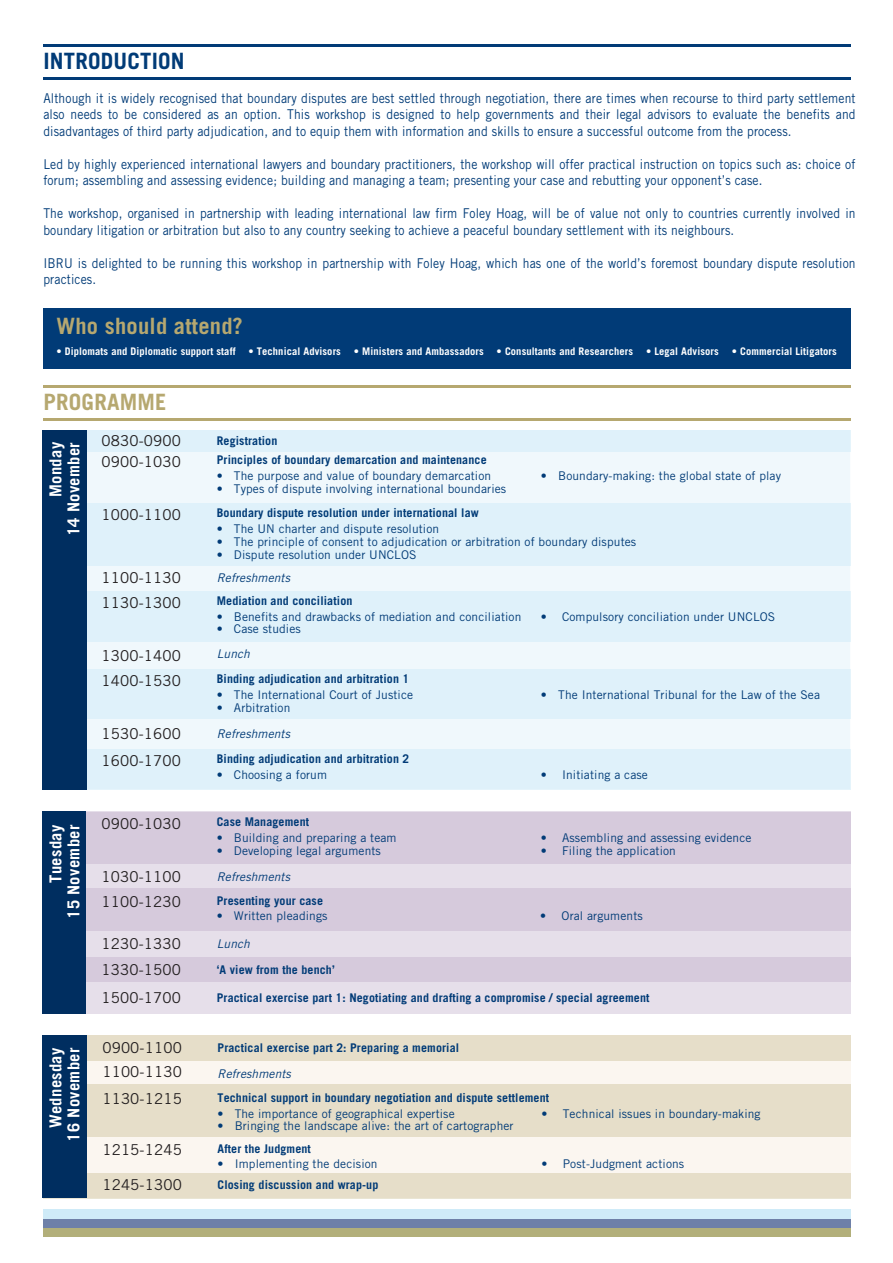
<style>
.page{position:relative;width:893px;height:1263px;background:#fff}
.page>*{position:absolute;margin:0;border:0;box-sizing:border-box;transform-origin:0 0}
.t1{font:700 22.5px "Trade Gothic";letter-spacing:.01em;color:#b6a870}
.t2{font:700 22.5px "Trade Gothic";letter-spacing:.01em;color:#013b77}
.t3{font:700 16.5px/18px "Trade Gothic";letter-spacing:.02em;color:#fff;text-align:right}
.t4{font:15px/28px "Trade Gothic";letter-spacing:.01em;color:#231f20}
.t5{font:13.5px/16.5px "Trade Gothic";letter-spacing:.01em;color:#013b77;scale:.9 1}
.t6{font:12px "Trade Gothic";letter-spacing:.01em;color:#013b77}
.t7{font:700 12px "Trade Gothic";letter-spacing:.01em;color:#013b77}
.t8{font:italic 12px "Trade Gothic";letter-spacing:.01em;color:#013b77}
.t9{font:700 10.5px "Trade Gothic";letter-spacing:.01em;color:#fff}
</style>
<div class="page">
<div style="left:44px;top:1036px;width:807px;height:162px;background:#fbf6f0"></div>
<div style="left:43px;top:812px;width:807px;height:202px;background:#e6dfea"></div>
<div style="left:43px;top:430px;width:807px;height:359px;background:#f0f8fc"></div>
<hr style="left:43px;top:77px;width:808px;height:3px;background:#013b77">
<hr style="left:43px;top:44px;width:808px;height:2px;background:#013b77">
<hr style="left:43px;top:385px;width:808px;height:2px;background:#b6a870">
<hr style="left:43px;top:418px;width:808px;height:2px;background:#b6a870">
<div style="left:43px;top:1227px;width:808px;height:9px;background:#b2af7a"></div>
<div style="left:43px;top:1218px;width:808px;height:9px;background:#6e80a8"></div>
<div style="left:43px;top:1209px;width:808px;height:9px;background:#cfebf8"></div>
<div style="left:43px;top:430px;width:807px;height:21px;background:#dff1fa"></div>
<div style="left:43px;top:503px;width:807px;height:62px;background:#dff1fa"></div>
<div style="left:43px;top:591px;width:807px;height:51px;background:#dff1fa"></div>
<div style="left:43px;top:669px;width:807px;height:50px;background:#dff1fa"></div>
<div style="left:43px;top:749px;width:807px;height:40px;background:#dff1fa"></div>
<div style="left:44px;top:1036px;width:807px;height:25px;background:#e6dec9"></div>
<div style="left:44px;top:1173px;width:807px;height:25px;background:#e6dec9"></div>
<div style="left:44px;top:1084px;width:807px;height:52px;background:#e6dec9"></div>
<div style="left:43px;top:308px;width:808px;height:60px;background:#013b77"></div>
<div style="left:43px;top:888px;width:807px;height:42px;background:#d6cadc"></div>
<div style="left:43px;top:957px;width:807px;height:25px;background:#d6cadc"></div>
<div style="left:43px;top:812px;width:807px;height:51px;background:#d6cadc"></div>
<div style="left:42px;top:430px;width:45px;height:359px;background:#002e60"></div>
<div style="left:42px;top:812px;width:43px;height:202px;background:#002e60"></div>
<div style="left:42px;top:1036px;width:45px;height:162px;background:#002e60"></div>
<h1 class="t2" style="left:43px;top:47px;width:143px">INTRODUCTION</h1>
<p class="t5" style="left:43px;top:89px;width:904px;text-align:justify">Although it is widely recognised that boundary disputes are best settled through negotiation, there are times when recourse to third party settlement also needs to be considered as an option. This workshop is designed to help governments and their legal advisors to evaluate the benefits and disadvantages of third party adjudication, and to equip them with information and skills to ensure a successful outcome from the process.</p>
<p class="t5" style="left:43px;top:155px;width:904px">Led by highly experienced international lawyers and boundary practitioners, the workshop will offer practical instruction on topics such as: choice of forum; assembling and assessing evidence; building and managing a team; presenting your case and rebutting your opponent’s case.</p>
<p class="t5" style="left:43px;top:205px;width:904px">The workshop, organised in partnership with leading international law firm Foley Hoag, will be of value not only to countries currently involved in boundary litigation or arbitration but also to any country seeking to achieve a peaceful boundary settlement with its neighbours.</p>
<p class="t5" style="left:43px;top:254px;width:904px">IBRU is delighted to be running this workshop in partnership with Foley Hoag, which has one of the world’s foremost boundary dispute resolution practices.</p>
<h1 class="t1" style="left:56px;top:312px;width:188px">Who should attend?</h1>
<p class="t9" style="left:56px;top:344px;width:782px">• Diplomats and Diplomatic support staff • Technical Advisors • Ministers and Ambassadors • Consultants and Researchers • Legal Advisors • Commercial Litigators</p>
<h1 class="t1" style="left:43px;top:388px;width:125px">PROGRAMME</h1>
<p class="t3" style="left:46px;top:536px;width:96px;rotate:-90deg">Monday<br>14 November</p>
<p class="t3" style="left:46px;top:919px;width:96px;rotate:-90deg">Tuesday<br>15 November</p>
<p class="t3" style="left:46px;top:1142px;width:96px;rotate:-90deg">Wednesday<br>16 November</p>
<p class="t4" style="left:102px;top:426px;width:81px">0830-0900</p>
<p class="t7" style="left:217px;top:433px;width:62px">Registration</p>
<p class="t4" style="left:102px;top:447px;width:81px">0900-1030</p>
<p class="t7" style="left:217px;top:453px;width:271px">Principles of boundary demarcation and maintenance</p>
<p class="t6" style="left:217px;top:469px;width:276px">• The purpose and value of boundary demarcation</p>
<p class="t6" style="left:541px;top:469px;width:242px">• Boundary-making: the global state of play</p>
<p class="t6" style="left:217px;top:481px;width:291px">• Types of dispute involving international boundaries</p>
<p class="t7" style="left:217px;top:506px;width:264px">Boundary dispute resolution under international law</p>
<p class="t6" style="left:217px;top:521px;width:224px">• The UN charter and dispute resolution</p>
<p class="t6" style="left:217px;top:534px;width:421px">• The principle of consent to adjudication or arbitration of boundary disputes</p>
<p class="t6" style="left:217px;top:547px;width:201px">• Dispute resolution under UNCLOS</p>
<p class="t4" style="left:102px;top:500px;width:81px">1000-1100</p>
<p class="t4" style="left:102px;top:563px;width:81px">1100-1130</p>
<p class="t8" style="left:217px;top:571px;width:75px">Refreshments</p>
<p class="t4" style="left:102px;top:588px;width:81px">1130-1300</p>
<p class="t7" style="left:217px;top:593px;width:137px">Mediation and conciliation</p>
<p class="t6" style="left:217px;top:609px;width:306px">• Benefits and drawbacks of mediation and conciliation</p>
<p class="t6" style="left:541px;top:609px;width:236px">• Compulsory conciliation under UNCLOS</p>
<p class="t6" style="left:217px;top:622px;width:86px">• Case studies</p>
<p class="t4" style="left:102px;top:641px;width:81px">1300-1400</p>
<p class="t8" style="left:217px;top:647px;width:35px">Lunch</p>
<p class="t4" style="left:102px;top:666px;width:81px">1400-1530</p>
<p class="t7" style="left:217px;top:671px;width:194px">Binding adjudication and arbitration 1</p>
<p class="t6" style="left:217px;top:687px;width:198px">• The International Court of Justice</p>
<p class="t6" style="left:541px;top:687px;width:281px">• The International Tribunal for the Law of the Sea</p>
<p class="t6" style="left:217px;top:700px;width:75px">• Arbitration</p>
<p class="t4" style="left:102px;top:719px;width:81px">1530-1600</p>
<p class="t8" style="left:217px;top:727px;width:75px">Refreshments</p>
<p class="t4" style="left:102px;top:746px;width:81px">1600-1700</p>
<p class="t7" style="left:217px;top:751px;width:194px">Binding adjudication and arbitration 2</p>
<p class="t6" style="left:217px;top:767px;width:112px">• Choosing a forum</p>
<p class="t6" style="left:541px;top:767px;width:109px">• Initiating a case</p>
<p class="t7" style="left:217px;top:814px;width:94px">Case Management</p>
<p class="t6" style="left:217px;top:830px;width:181px">• Building and preparing a team</p>
<p class="t6" style="left:541px;top:830px;width:212px">• Assembling and assessing evidence</p>
<p class="t6" style="left:217px;top:843px;width:166px">• Developing legal arguments</p>
<p class="t6" style="left:541px;top:843px;width:137px">• Filing the application</p>
<p class="t7" style="left:217px;top:893px;width:108px">Presenting your case</p>
<p class="t6" style="left:217px;top:909px;width:112px">• Written pleadings</p>
<p class="t6" style="left:540px;top:909px;width:104px">• Oral arguments</p>
<p class="t4" style="left:102px;top:809px;width:81px">0900-1030</p>
<p class="t4" style="left:102px;top:862px;width:81px">1030-1100</p>
<p class="t8" style="left:217px;top:869px;width:75px">Refreshments</p>
<p class="t4" style="left:102px;top:888px;width:81px">1100-1230</p>
<p class="t4" style="left:102px;top:930px;width:81px">1230-1330</p>
<p class="t8" style="left:217px;top:937px;width:35px">Lunch</p>
<p class="t4" style="left:102px;top:955px;width:81px">1330-1500<br>1500-1700</p>
<p class="t7" style="left:217px;top:962px;width:119px">‘A view from the bench’</p>
<p class="t7" style="left:217px;top:990px;width:434px">Practical exercise part 1: Negotiating and drafting a compromise / special agreement</p>
<p class="t4" style="left:102px;top:1033px;width:81px">0900-1100</p>
<p class="t7" style="left:218px;top:1040px;width:243px">Practical exercise part 2: Preparing a memorial</p>
<p class="t4" style="left:102px;top:1058px;width:81px">1100-1130</p>
<p class="t8" style="left:218px;top:1066px;width:75px">Refreshments</p>
<p class="t4" style="left:102px;top:1085px;width:81px">1130-1215</p>
<p class="t7" style="left:218px;top:1090px;width:333px">Technical support in boundary negotiation and dispute settlement</p>
<p class="t6" style="left:218px;top:1106px;width:239px">• The importance of geographical expertise</p>
<p class="t6" style="left:542px;top:1106px;width:221px">• Technical issues in boundary-making</p>
<p class="t6" style="left:218px;top:1119px;width:297px">• Bringing the landscape alive: the art of cartographer</p>
<p class="t4" style="left:102px;top:1136px;width:81px">1215-1245</p>
<p class="t7" style="left:218px;top:1141px;width:95px">After the Judgment</p>
<p class="t6" style="left:218px;top:1157px;width:162px">• Implementing the decision</p>
<p class="t6" style="left:542px;top:1157px;width:144px">• Post-Judgment actions</p>
<p class="t4" style="left:102px;top:1170px;width:81px">1245-1300</p>
<p class="t7" style="left:218px;top:1177px;width:162px">Closing discussion and wrap-up</p>
</div>
